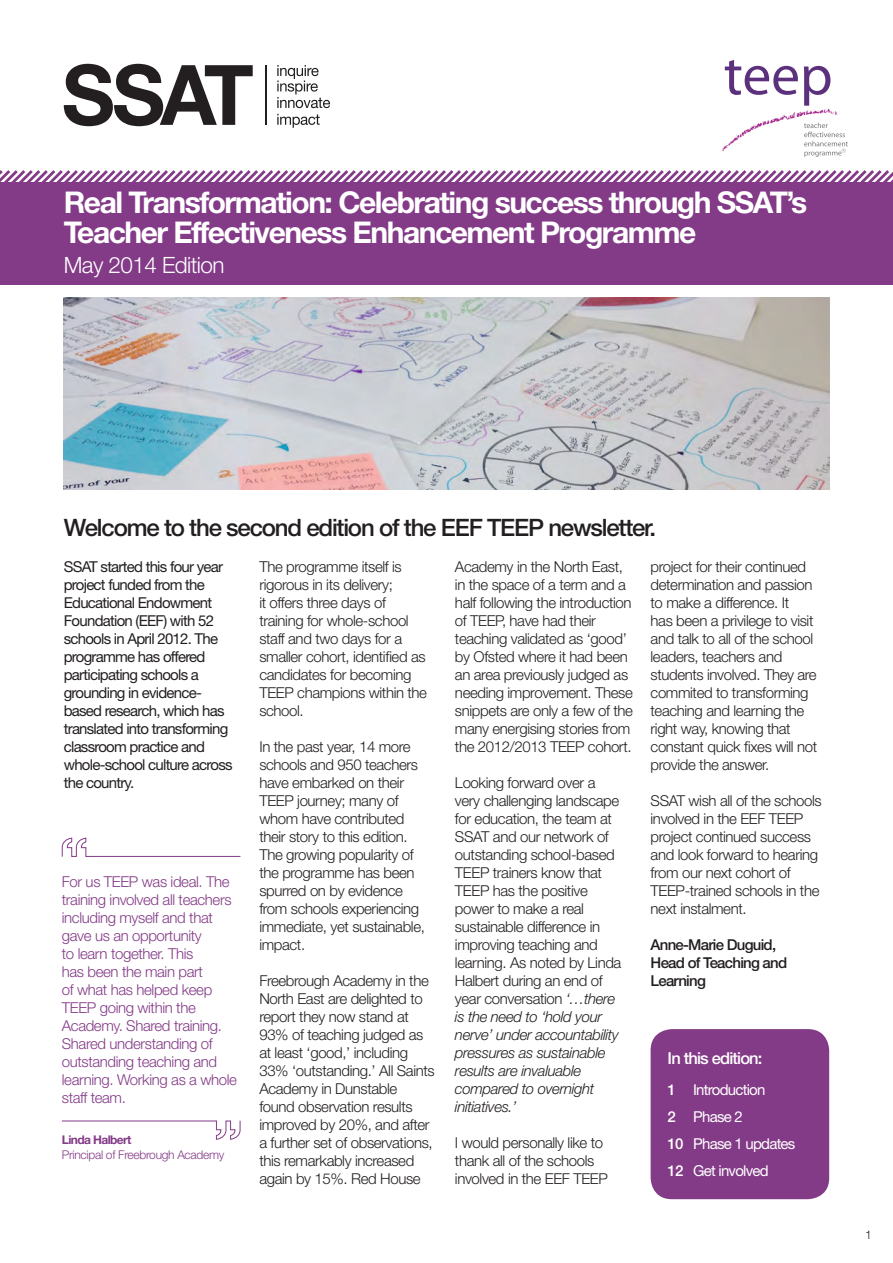
<style>
.page{position:relative;width:893px;height:1263px;background:#fff}
.page>*{position:absolute;margin:0;border:0;box-sizing:border-box;transform-origin:0 0}
.t1{font:700 30px/30px "Helvetica Neue LT Std";letter-spacing:-.05em;color:#fff}
.t2{font:500 24px "Helvetica Neue LT Std";letter-spacing:-.05em;color:#231f20}
.t3{font:300 22.5px "Helvetica Neue LT Std";letter-spacing:-.025em;color:#fff}
.t4{font:500 16.5px "Helvetica Neue LT Std";letter-spacing:-.05em;color:#fff}
.t5{font:300 15px/18px "Helvetica Neue LT Std";letter-spacing:-.025em;color:#231f20}
.t6{font:15px/18px "Helvetica Neue LT Std";letter-spacing:-.05em;color:#231f20}
.t7{font:300 15px/18px "Helvetica Neue LT Std";letter-spacing:-.025em;color:#833a87}
.t8{font:italic 300 15px/18px "Helvetica Neue LT Std";letter-spacing:-.025em;color:#231f20}
.t9{font:500 15px/18px "Helvetica Neue LT Std";letter-spacing:-.05em;color:#231f20}
.t10{font:15px "Helvetica Neue LT Std";letter-spacing:-.05em;color:#fff}
.t11{font:500 15px "Helvetica Neue LT Std";color:#fff}
.t12{font:300 12px/15px "Helvetica Neue LT Std";letter-spacing:-.025em;color:#833a87}
.t13{font:300 12px "Helvetica Neue LT Std";color:#231f20}
.s1{font-weight:700}
.s2{font-style:italic}
</style>
<div class="page">
<img style="left:64px;top:298px;width:765px;height:191px">
<svg style="left:722px;top:60px;width:126px;height:97px"></svg>
<div style="left:0;top:183px;width:893px;height:102px;background:#833a87"></div>
<svg style="left:0;top:170px;width:893px;height:13px"></svg>
<div style="left:651px;top:1029px;width:178px;height:170px;background:#833a87;border-radius:21px"></div>
<svg style="left:61px;top:837px;width:180px;height:20px"></svg>
<svg style="left:61px;top:1120px;width:180px;height:20px"></svg>
<svg style="left:64px;top:64px;width:189px;height:62px"></svg>
<svg style="left:277px;top:65px;width:53px;height:43px"></svg>
<svg style="left:277px;top:114px;width:43px;height:14px"></svg>
<hr style="left:265px;top:65px;width:1px;height:60px;background:#231f20">
<p class="t1" style="left:64px;top:186px;width:745px">Real Transformation: Celebrating success through SSAT’s<br>Teacher Effectiveness Enhancement Programme</p>
<p class="t3" style="left:64px;top:251px;width:162px">May 2014 Edition</p>
<p class="t2" style="left:64px;top:513px;width:594px">Welcome to the second edition of the EEF TEEP newsletter.</p>
<p class="t6" style="left:64px;top:557px;width:170px">SSAT started this four year project funded from the<br>Educational Endowment<br>Foundation (EEF) with 52 schools in April 2012. The programme has offered participating schools a grounding in evidence&shy;based research, which has translated into transforming classroom practice and whole-school culture across the country.</p>
<p class="t5" style="left:259px;top:557px;width:169px">The programme itself is rigorous in its delivery;<br>it offers three days of training for whole-school staff and two days for a smaller cohort, identified as candidates for becoming<br>TEEP champions within the school.</p>
<p class="t5" style="left:259px;top:737px;width:167px">In the past year, 14 more schools and 950 teachers have embarked on their<br>TEEP journey; many of whom have contributed their story to this edition.<br>The growing popularity of the programme has been spurred on by evidence from schools experiencing immediate, yet sustainable, impact.</p>
<p class="t5" style="left:259px;top:971px;width:171px">Freebrough Academy in the</p>
<p class="t5" style="left:259px;top:989px;width:177px">North East are delighted to report they now stand at<br>93% of teaching judged as at least ‘good,’ including<br>33% ‘outstanding.’ All Saints<br>Academy in Dunstable found observation results improved by 20%, and after a further set of observations, this remarkably increased again by 15%. Red House</p>
<p class="t7" style="left:62px;top:872px;width:177px">For us TEEP was ideal. The training involved all teachers including myself and that gave us an opportunity<br>to learn together. This<br>has been the main part<br>of what has helped keep<br>TEEP going within the<br>Academy. Shared training.<br>Shared understanding of outstanding teaching and learning. Working as a whole staff team.</p>
<p class="t12" style="left:62px;top:1132px;width:164px"><span class="s1">Linda Halbert<br></span>Principal of Freebrough Academy</p>
<p class="t5" style="left:455px;top:557px;width:180px">Academy in the North East, in the space of a term and a half following the introduction of TEEP, have had their teaching validated as ‘good’ by Ofsted where it had been an area previously judged as needing improvement. These snippets are only a few of the many energising stories from the 2012/2013 TEEP cohort.</p>
<p class="t5" style="left:455px;top:773px;width:168px">Looking forward over a very challenging landscape for education, the team at<br>SSAT and our network of outstanding school-based<br>TEEP trainers know that<br>TEEP has the positive power to make a real sustainable difference in improving teaching and learning. As noted by Linda<br>Halbert during an end of year conversation <span class="s2">‘…there is the need to ‘hold your nerve’ under accountability pressures as sustainable</span></p>
<p class="t8" style="left:455px;top:1061px;width:141px">results are invaluable compared to overnight initiatives.’</p>
<p class="t5" style="left:455px;top:1133px;width:154px">I would personally like to thank all of the schools involved in the EEF TEEP</p>
<p class="t5" style="left:651px;top:557px;width:168px">project for their continued determination and passion to make a difference. It<br>has been a privilege to visit and talk to all of the school leaders, teachers and students involved. They are commited to transforming teaching and learning the right way, knowing that constant quick fixes will not provide the answer.</p>
<p class="t5" style="left:651px;top:791px;width:173px">SSAT wish all of the schools involved in the EEF TEEP project continued success and look forward to hearing from our next cohort of<br>TEEP-trained schools in the next instalment.</p>
<p class="t9" style="left:651px;top:935px;width:138px">Anne-Marie Duguid,<br>Head of Teaching and<br>Learning</p>
<p class="t4" style="left:668px;top:1048px;width:96px">In this edition:</p>
<p class="t11" style="left:668px;top:1081px;width:10px">1</p>
<p class="t11" style="left:668px;top:1108px;width:10px">2</p>
<p class="t11" style="left:668px;top:1135px;width:17px">10</p>
<p class="t11" style="left:668px;top:1162px;width:17px">12</p>
<p class="t10" style="left:693px;top:1081px;width:74px">Introduction</p>
<p class="t10" style="left:693px;top:1108px;width:51px">Phase 2</p>
<p class="t10" style="left:693px;top:1135px;width:104px">Phase 1 updates</p>
<p class="t10" style="left:693px;top:1162px;width:77px">Get involved</p>
<p class="t13" style="left:865px;top:1227px;width:8px">1</p>
</div>
